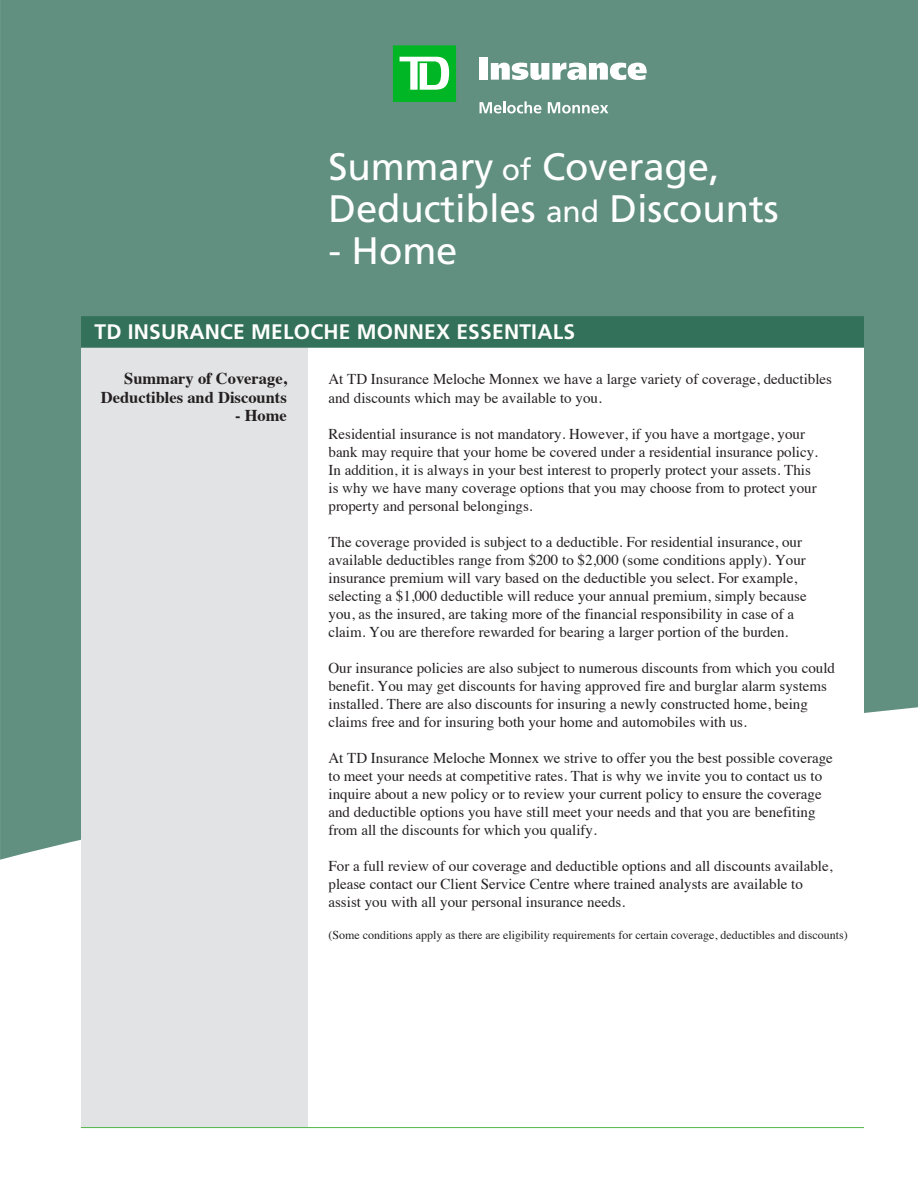
<style>
.page{position:relative;width:918px;height:1182px;background:#fff}
.page>*{position:absolute;margin:0;border:0;box-sizing:border-box;transform-origin:0 0}
.t1{font:38.25px/42px "Frutiger";letter-spacing:-.005em;color:#fff}
.t2{font:700 21px "Frutiger";letter-spacing:.01em;color:#fff}
.t3{font:700 16.5px/18px "Times";color:#231f20;text-align:right}
.t4{font:15px/18px "Times";color:#231f20}
.t5{font:12px "Times";color:#231f20}
.s1{font-size:30px}
</style>
<div class="page">
<div style="left:0;top:0;width:918px;height:859px;background:#619080"></div>
<div style="left:81px;top:324px;width:783px;height:641px;background:#fff"></div>
<div style="left:81px;top:333px;width:227px;height:793px;background:#e2e3e4"></div>
<div style="left:81px;top:316px;width:783px;height:31px;background:#33715a"></div>
<hr style="left:81px;top:1126px;width:783px;height:1px;background:#53b848">
<svg style="left:393px;top:45px;width:63px;height:57px"></svg>
<div style="left:479px;top:57px;width:9px;height:23px;background:#fff"></div>
<svg style="left:491px;top:63px;width:156px;height:17px"></svg>
<svg style="left:480px;top:101px;width:61px;height:12px"></svg>
<svg style="left:548px;top:102px;width:60px;height:11px"></svg>
<h1 class="t1" style="left:329px;top:146px;width:452px">Summary <span class="s1">of</span> Coverage,<br>Deductibles <span class="s1">and</span> Discounts</h1>
<h1 class="t1" style="left:329px;top:230px;width:131px">- Home</h1>
<h2 class="t2" style="left:95px;top:320px;width:482px">TD INSURANCE MELOCHE MONNEX ESSENTIALS</h2>
<p class="t3" style="left:101px;top:368px;width:188px">Summary of Coverage,<br>Deductibles and Discounts</p>
<p class="t3" style="left:235px;top:404px;width:53px">- Home</p>
<p class="t4" style="left:329px;top:369px;width:505px">At TD Insurance Meloche Monnex we have a large variety of coverage, deductibles and discounts which may be available to you.</p>
<p class="t4" style="left:329px;top:423px;width:491px">Residential insurance is not mandatory. However, if you have a mortgage, your bank may require that your home be covered under a residential insurance policy.<br>In addition, it is always in your best interest to properly protect your assets. This is why we have many coverage options that you may choose from to protect your property and personal belongings.</p>
<p class="t4" style="left:329px;top:531px;width:480px">The coverage provided is subject to a deductible. For residential insurance, our available deductibles range from $200 to $2,000 (some conditions apply). Your insurance premium will vary based on the deductible you select. For example, selecting a $1,000 deductible will reduce your annual premium, simply because you, as the insured, are taking more of the financial responsibility in case of a claim. You are therefore rewarded for bearing a larger portion of the burden.</p>
<p class="t4" style="left:329px;top:657px;width:508px">Our insurance policies are also subject to numerous discounts from which you could benefit. You may get discounts for having approved fire and burglar alarm systems installed. There are also discounts for insuring a newly constructed home, being claims free and for insuring both your home and automobiles with us.</p>
<p class="t4" style="left:329px;top:747px;width:506px">At TD Insurance Meloche Monnex we strive to offer you the best possible coverage to meet your needs at competitive rates. That is why we invite you to contact us to inquire about a new policy or to review your current policy to ensure the coverage and deductible options you have still meet your needs and that you are benefiting from all the discounts for which you qualify.</p>
<p class="t4" style="left:329px;top:855px;width:506px">For a full review of our coverage and deductible options and all discounts available, please contact our Client Service Centre where trained analysts are available to assist you with all your personal insurance needs.</p>
<p class="t5" style="left:329px;top:923px;width:521px">(Some conditions apply as there are eligibility requirements for certain coverage, deductibles and discounts)</p>
</div>
